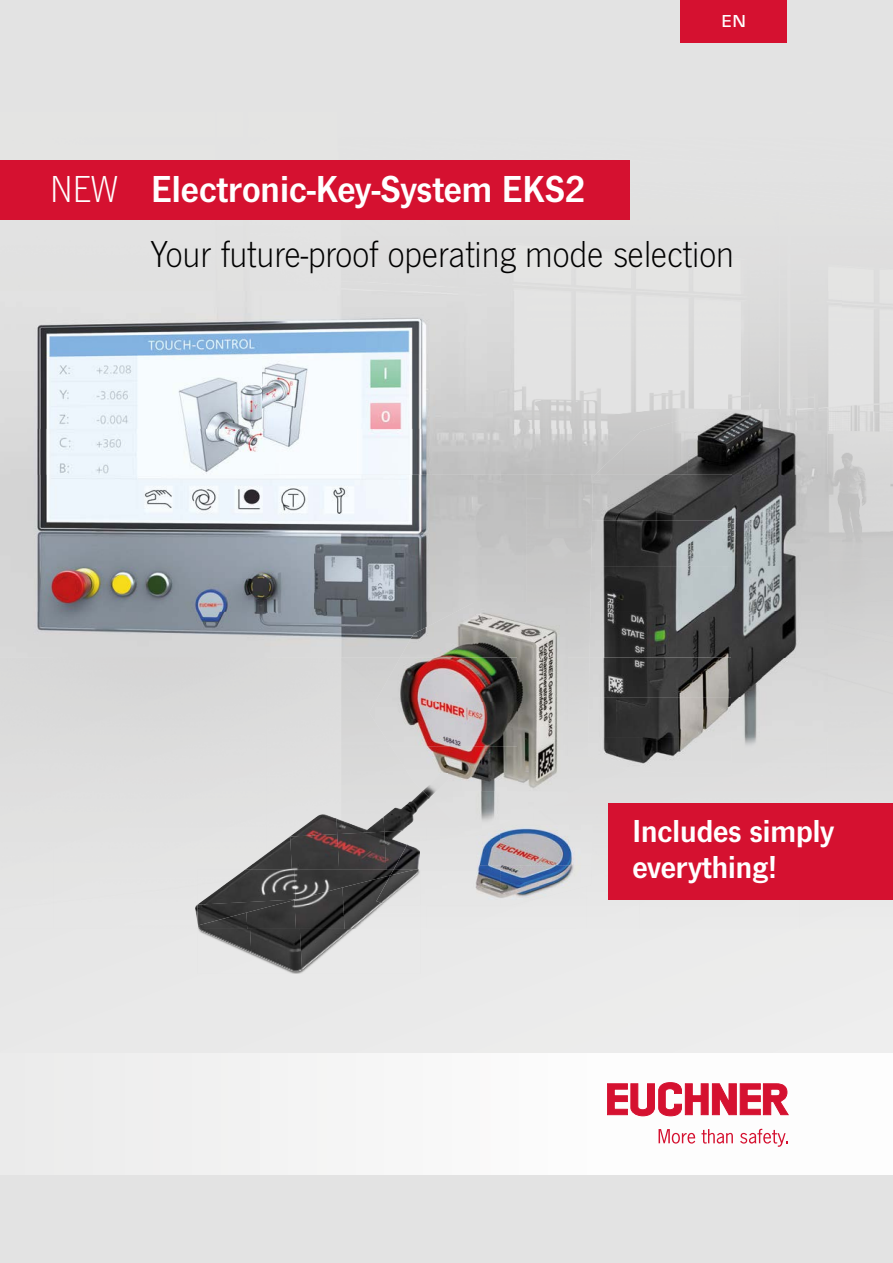
<style>
.page{position:relative;width:893px;height:1263px;background:#e3e3e3}
.page>*{position:absolute;margin:0;border:0;box-sizing:border-box;transform-origin:0 0}
.t1{font:300 39px "News Got";color:#000}
.t2{font:39px "News Got Dem";color:#fff}
.t3{font:33px/36px "News Got Dem";color:#fff}
.t4{font:500 18px "Eurostile";color:#fff}
.s1{font-family:"News Got";font-weight:300}
</style>
<div class="page">
<img style="left:827px;top:475px;width:66px;height:224px">
<img style="left:842px;top:321px;width:51px;height:154px">
<img style="left:375px;top:657px;width:143px;height:45px">
<img style="left:518px;top:657px;width:49px;height:134px">
<img style="left:369px;top:702px;width:149px;height:45px">
<img style="left:391px;top:746px;width:127px;height:45px">
<img style="left:477px;top:791px;width:90px;height:34px">
<img style="left:407px;top:830px;width:93px;height:35px">
<img style="left:500px;top:825px;width:73px;height:40px">
<img style="left:475px;top:865px;width:98px;height:34px">
<img style="left:0;top:475px;width:526px;height:137px">
<img style="left:590px;top:475px;width:252px;height:182px">
<img style="left:0;top:612px;width:400px;height:45px">
<img style="left:34px;top:313px;width:754px;height:116px">
<img style="left:790px;top:317px;width:52px;height:158px">
<img style="left:0;top:429px;width:595px;height:46px">
<img style="left:400px;top:603px;width:167px;height:54px">
<img style="left:588px;top:657px;width:239px;height:81px">
<img style="left:588px;top:738px;width:109px;height:36px">
<img style="left:744px;top:738px;width:13px;height:9px">
<img style="left:595px;top:418px;width:93px;height:57px">
<img style="left:688px;top:408px;width:139px;height:67px">
<div style="left:0;top:1053px;width:893px;height:122px;background:#f7f7f7"></div>
<svg style="left:607px;top:1082px;width:181px;height:34px"></svg>
<svg style="left:659px;top:1129px;width:36px;height:14px"></svg>
<svg style="left:701px;top:1129px;width:32px;height:14px"></svg>
<svg style="left:740px;top:1129px;width:48px;height:18px"></svg>
<div style="left:680px;top:0;width:107px;height:43px;background:#d51130"></div>
<div style="left:0;top:161px;width:629px;height:59px;background:#d51130"></div>
<div style="left:608px;top:803px;width:285px;height:97px;background:#d51130"></div>
<img style="left:293px;top:814px;width:43px;height:20px">
<img style="left:336px;top:817px;width:47px;height:17px">
<img style="left:383px;top:791px;width:47px;height:41px">
<img style="left:245px;top:836px;width:45px;height:34px">
<img style="left:290px;top:834px;width:47px;height:36px">
<img style="left:337px;top:831px;width:47px;height:39px">
<img style="left:384px;top:831px;width:23px;height:38px">
<img style="left:423px;top:773px;width:25px;height:25px">
<img style="left:393px;top:845px;width:27px;height:25px">
<img style="left:195px;top:904px;width:3px;height:19px">
<img style="left:285px;top:970px;width:17px;height:1px">
<img style="left:250px;top:929px;width:101px;height:41px">
<img style="left:198px;top:870px;width:96px;height:29px">
<img style="left:294px;top:870px;width:82px;height:17px">
<img style="left:198px;top:899px;width:96px;height:30px">
<img style="left:200px;top:929px;width:51px;height:23px">
<img style="left:300px;top:929px;width:50px;height:39px">
<img style="left:199px;top:912px;width:47px;height:17px">
<img style="left:246px;top:900px;width:48px;height:29px">
<img style="left:294px;top:887px;width:48px;height:42px">
<img style="left:342px;top:875px;width:42px;height:54px">
<img style="left:376px;top:869px;width:42px;height:34px">
<p class="t2" style="left:50px;top:166px;width:537px"><span class="s1">NEW</span> Electronic-Key-System EKS2</p>
<p class="t4" style="left:722px;top:9px;width:26px">EN</p>
<p class="t1" style="left:151px;top:233px;width:584px">Your future-proof operating mode selection</p>
<p class="t3" style="left:632px;top:813px;width:203px">Includes simply everything!</p>
</div>
